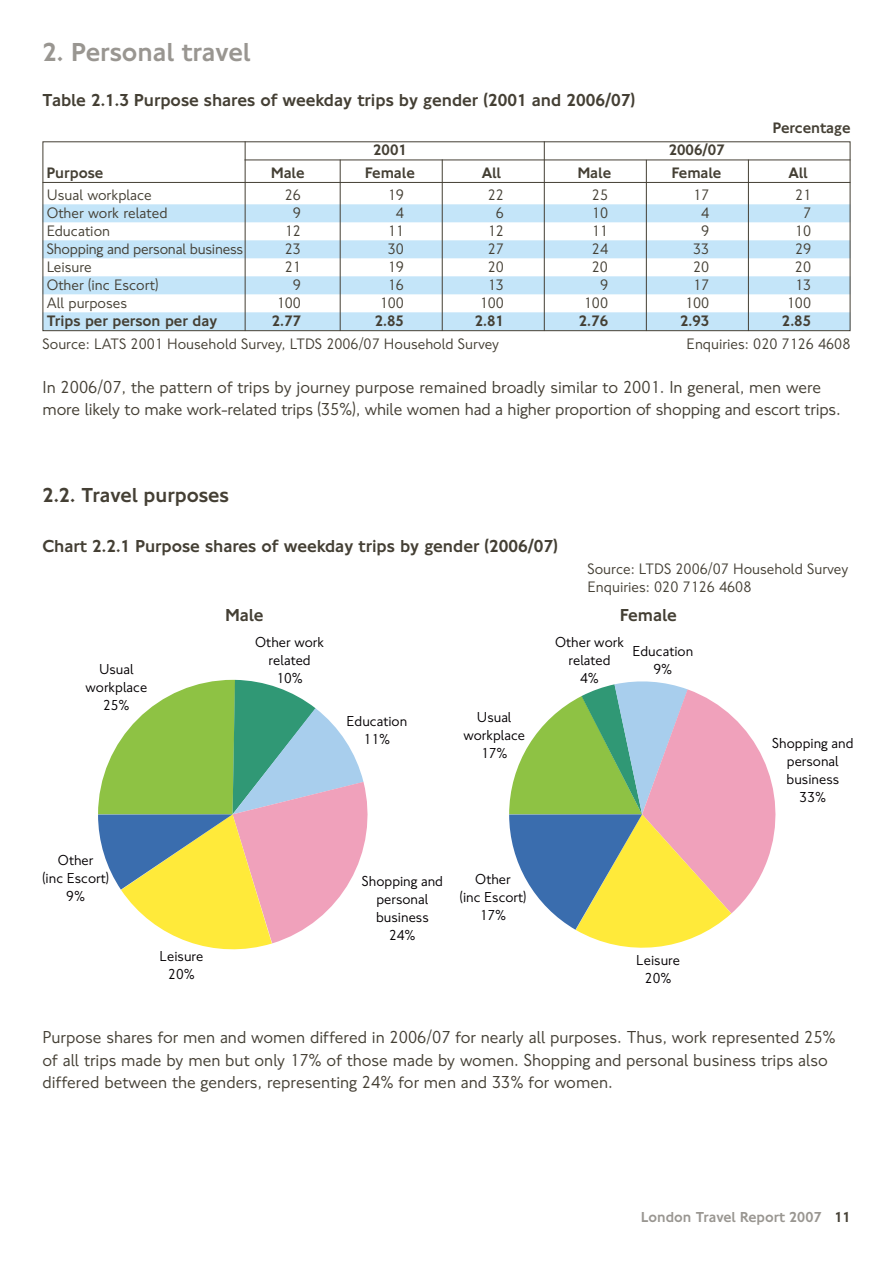
<style>
.page{position:relative;width:893px;height:1263px;background:#fff}
.page>*{position:absolute;margin:0;border:0;box-sizing:border-box;transform-origin:0 0}
.t1{font:500 27px "NJ Font";color:#999691}
.t2{font:500 21px "NJ Font";color:#443f34}
.t3{font:18px/22.5px "NJ Font";color:#443f34}
.t4{font:500 18px "NJ Font";color:#443f34}
.t5{font:15.75px/18px "NJ Font";color:#443f34}
.t6{font:500 15.75px "NJ Font";color:#443f34}
.t7{font:15px/18px "NJ Font";color:#040103;text-align:center}
.t8{font:500 15px "NJ Font";color:#999691}
.s1{color:#443f34}
</style>
<div class="page">
<hr style="left:244px;top:160px;width:606px;height:1px;background:#443f34">
<hr style="left:43px;top:182px;width:807px;height:1px;background:#443f34">
<div style="left:43px;top:204px;width:807px;height:18px;background:#c4e5f9"></div>
<div style="left:43px;top:240px;width:807px;height:18px;background:#c4e5f9"></div>
<div style="left:43px;top:276px;width:807px;height:18px;background:#c4e5f9"></div>
<div style="left:43px;top:312px;width:807px;height:18px;background:#c4e5f9"></div>
<div style="left:43px;top:141px;width:807px;height:190px;border:1px solid #443f34"></div>
<hr style="left:748px;top:160px;width:1px;height:171px;background:#443f34">
<hr style="left:646px;top:160px;width:1px;height:171px;background:#443f34">
<hr style="left:544px;top:141px;width:1px;height:190px;background:#443f34">
<hr style="left:442px;top:159px;width:1px;height:172px;background:#443f34">
<hr style="left:340px;top:160px;width:1px;height:171px;background:#443f34">
<hr style="left:245px;top:141px;width:1px;height:190px;background:#443f34">
<svg style="left:98px;top:680px;width:270px;height:270px"></svg>
<svg style="left:509px;top:681px;width:267px;height:267px"></svg>
<h1 class="t1" style="left:43px;top:43px;width:209px">2. Personal travel</h1>
<p class="t4" style="left:43px;top:94px;width:594px">Table 2.1.3 Purpose shares of weekday trips by gender (2001 and 2006/07)</p>
<p class="t6" style="left:373px;top:145px;width:35px">2001</p>
<p class="t6" style="left:669px;top:145px;width:57px">2006/07</p>
<p class="t6" style="left:773px;top:122px;width:79px">Percentage</p>
<p class="t6" style="left:47px;top:167px;width:58px">Purpose</p>
<p class="t6" style="left:271px;top:167px;width:35px">Male</p>
<p class="t6" style="left:365px;top:167px;width:51px">Female</p>
<p class="t6" style="left:482px;top:167px;width:20px">All</p>
<p class="t6" style="left:578px;top:167px;width:35px">Male</p>
<p class="t6" style="left:672px;top:167px;width:51px">Female</p>
<p class="t6" style="left:789px;top:167px;width:20px">All</p>
<p class="t5" style="left:47px;top:187px;width:107px">Usual workplace</p>
<p class="t5" style="left:285px;top:187px;width:18px">26</p>
<p class="t5" style="left:388px;top:187px;width:18px">19</p>
<p class="t5" style="left:488px;top:187px;width:18px">22</p>
<p class="t5" style="left:592px;top:187px;width:18px">25</p>
<p class="t5" style="left:693px;top:187px;width:18px">17</p>
<p class="t5" style="left:795px;top:187px;width:18px">21</p>
<p class="t5" style="left:47px;top:205px;width:122px">Other work related</p>
<p class="t5" style="left:293px;top:205px;width:10px">9</p>
<p class="t5" style="left:396px;top:205px;width:10px">4</p>
<p class="t5" style="left:496px;top:205px;width:10px">6</p>
<p class="t5" style="left:592px;top:205px;width:18px">10</p>
<p class="t5" style="left:701px;top:205px;width:10px">4</p>
<p class="t5" style="left:803px;top:205px;width:10px">7</p>
<p class="t5" style="left:47px;top:223px;width:65px">Education</p>
<p class="t5" style="left:285px;top:223px;width:18px">12</p>
<p class="t5" style="left:388px;top:223px;width:18px">11</p>
<p class="t5" style="left:488px;top:223px;width:18px">12</p>
<p class="t5" style="left:592px;top:223px;width:18px">11</p>
<p class="t5" style="left:701px;top:223px;width:10px">9</p>
<p class="t5" style="left:795px;top:223px;width:18px">10</p>
<p class="t5" style="left:47px;top:241px;width:198px">Shopping and personal business</p>
<p class="t5" style="left:285px;top:241px;width:18px">23</p>
<p class="t5" style="left:388px;top:241px;width:18px">30</p>
<p class="t5" style="left:488px;top:241px;width:18px">27</p>
<p class="t5" style="left:592px;top:241px;width:18px">24</p>
<p class="t5" style="left:693px;top:241px;width:18px">33</p>
<p class="t5" style="left:795px;top:241px;width:18px">29</p>
<p class="t5" style="left:47px;top:259px;width:47px">Leisure</p>
<p class="t5" style="left:285px;top:259px;width:18px">21</p>
<p class="t5" style="left:388px;top:259px;width:18px">19</p>
<p class="t5" style="left:488px;top:259px;width:18px">20</p>
<p class="t5" style="left:592px;top:259px;width:18px">20</p>
<p class="t5" style="left:693px;top:259px;width:18px">20</p>
<p class="t5" style="left:795px;top:259px;width:18px">20</p>
<p class="t5" style="left:47px;top:277px;width:113px">Other (inc Escort)</p>
<p class="t5" style="left:293px;top:277px;width:10px">9</p>
<p class="t5" style="left:388px;top:277px;width:18px">16</p>
<p class="t5" style="left:488px;top:277px;width:18px">13</p>
<p class="t5" style="left:600px;top:277px;width:10px">9</p>
<p class="t5" style="left:693px;top:277px;width:18px">17</p>
<p class="t5" style="left:795px;top:277px;width:18px">13</p>
<p class="t5" style="left:47px;top:295px;width:82px">All purposes</p>
<p class="t5" style="left:277px;top:295px;width:26px">100</p>
<p class="t5" style="left:380px;top:295px;width:26px">100</p>
<p class="t5" style="left:480px;top:295px;width:26px">100</p>
<p class="t5" style="left:584px;top:295px;width:26px">100</p>
<p class="t5" style="left:685px;top:295px;width:26px">100</p>
<p class="t5" style="left:787px;top:295px;width:26px">100</p>
<p class="t6" style="left:47px;top:316px;width:172px">Trips per person per day</p>
<p class="t6" style="left:272px;top:316px;width:31px">2.77</p>
<p class="t6" style="left:375px;top:316px;width:31px">2.85</p>
<p class="t6" style="left:475px;top:316px;width:31px">2.81</p>
<p class="t6" style="left:579px;top:316px;width:31px">2.76</p>
<p class="t6" style="left:680px;top:316px;width:31px">2.93</p>
<p class="t6" style="left:782px;top:316px;width:31px">2.85</p>
<p class="t5" style="left:43px;top:336px;width:458px">Source: LATS 2001 Household Survey, LTDS 2006/07 Household Survey</p>
<p class="t5" style="left:687px;top:336px;width:165px">Enquiries: 020 7126 4608</p>
<p class="t3" style="left:43px;top:377px;width:800px">In 2006/07, the pattern of trips by journey purpose remained broadly similar to 2001. In general, men were more likely to make work-related trips (35%), while women had a higher proportion of shopping and escort trips.</p>
<p class="t2" style="left:43px;top:488px;width:188px">2.2. Travel purposes</p>
<p class="t4" style="left:43px;top:540px;width:517px">Chart 2.2.1 Purpose shares of weekday trips by gender (2006/07)</p>
<p class="t5" style="left:587px;top:562px;width:262px">Source: LTDS 2006/07 Household Survey<br>Enquiries: 020 7126 4608</p>
<p class="t7" style="left:86px;top:661px;width:63px">Usual workplace<br>25%</p>
<p class="t4" style="left:225px;top:608px;width:40px">Male</p>
<p class="t4" style="left:620px;top:608px;width:58px">Female</p>
<p class="t7" style="left:255px;top:634px;width:70px">Other work related<br>10%</p>
<p class="t7" style="left:346px;top:713px;width:62px">Education<br>11%</p>
<p class="t7" style="left:463px;top:710px;width:63px">Usual workplace<br>17%</p>
<p class="t7" style="left:555px;top:634px;width:70px">Other work related<br>4%</p>
<p class="t7" style="left:632px;top:644px;width:62px">Education<br>9%</p>
<p class="t7" style="left:43px;top:853px;width:68px">Other<br>(inc Escort)<br>9%</p>
<p class="t7" style="left:160px;top:948px;width:45px">Leisure<br>20%</p>
<p class="t7" style="left:362px;top:874px;width:83px">Shopping and personal business<br>24%</p>
<p class="t7" style="left:460px;top:871px;width:68px">Other<br>(inc Escort)<br>17%</p>
<p class="t7" style="left:636px;top:953px;width:45px">Leisure<br>20%</p>
<p class="t7" style="left:772px;top:735px;width:83px">Shopping and personal business<br>33%</p>
<p class="t3" style="left:43px;top:1028px;width:795px">Purpose shares for men and women differed in 2006/07 for nearly all purposes. Thus, work represented 25% of all trips made by men but only 17% of those made by women. Shopping and personal business trips also differed between the genders, representing 24% for men and 33% for women.</p>
<p class="t8" style="left:641px;top:1212px;width:211px">London Travel Report 2007 <span class="s1">11</span></p>
</div>
